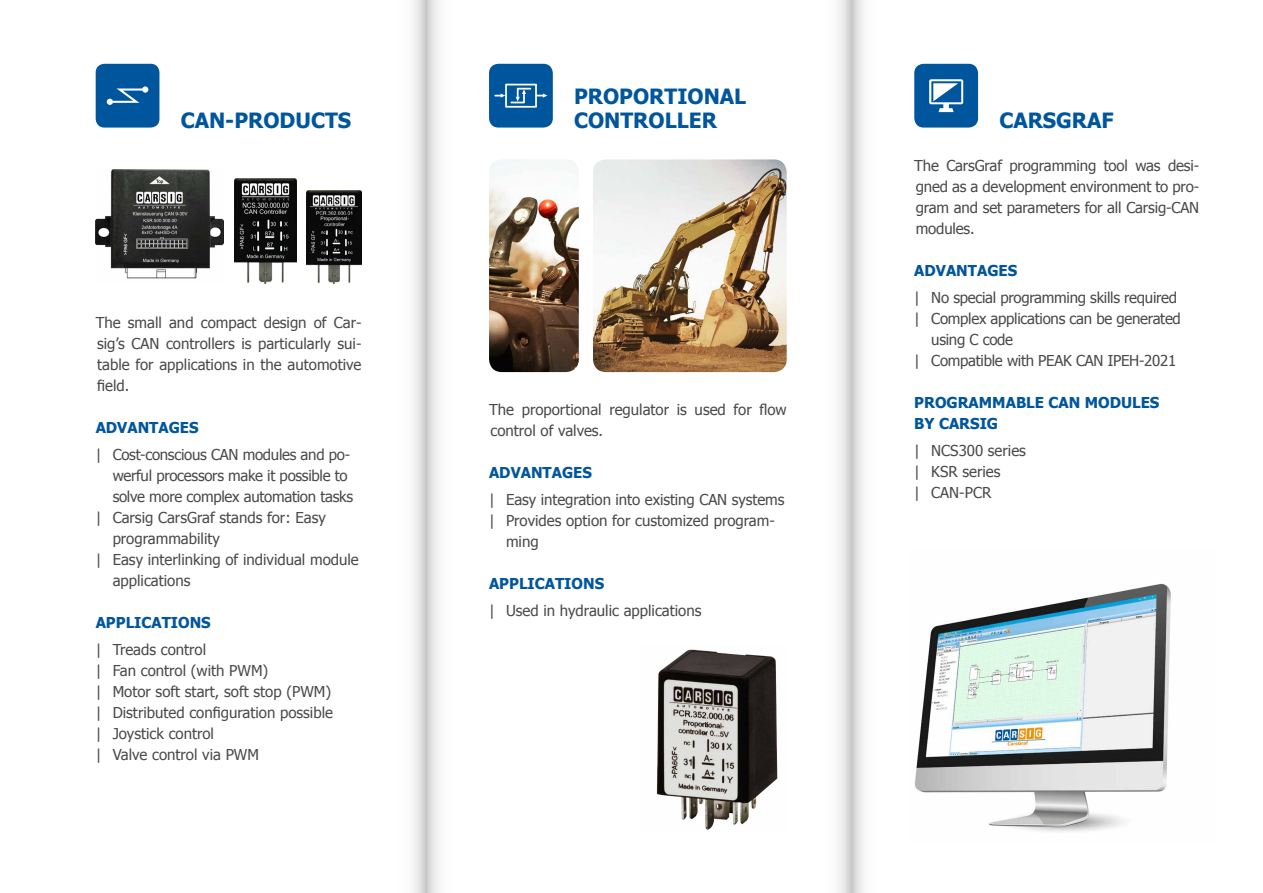
<style>
.page{position:relative;width:1263px;height:893px;background:#fff}
.page>*{position:absolute;margin:0;border:0;box-sizing:border-box;transform-origin:0 0}
.t1{font:700 21px/24px "Tahoma";color:#00569d}
.t2{font:15px/21px "Tahoma";color:#4a4a49}
.t3{font:15px "Tahoma";letter-spacing:-.02em;color:#4a4a49}
.t4{font:700 15px/21px "Tahoma";color:#00569d}
</style>
<div class="page">
<div style="left:489px;top:64px;width:64px;height:64px;background:#00569d;border-radius:9px"></div>
<svg style="left:494px;top:84px;width:53px;height:24px"></svg>
<div style="left:914px;top:64px;width:64px;height:64px;background:#00569d;border-radius:9px"></div>
<img style="left:489px;top:160px;width:90px;height:212px">
<img style="left:593px;top:159px;width:194px;height:213px">
<img style="left:656px;top:649px;width:122px;height:181px">
<div style="left:96px;top:64px;width:63px;height:64px;background:#00569d;border-radius:9px"></div>
<svg style="left:107px;top:86px;width:41px;height:19px"></svg>
<img style="left:96px;top:169px;width:128px;height:110px">
<img style="left:234px;top:179px;width:62px;height:104px">
<img style="left:307px;top:191px;width:54px;height:92px">
<svg style="left:929px;top:79px;width:34px;height:33px"></svg>
<img style="left:915px;top:583px;width:256px;height:249px">
<svg style="left:412px;top:0;width:26px;height:893px"></svg>
<svg style="left:838px;top:0;width:26px;height:893px"></svg>
<h1 class="t1" style="left:181px;top:107px;width:172px">CAN-PRODUCTS</h1>
<p class="t2" style="left:96px;top:311px;width:267px;text-align:justify">The small and compact design of Car&shy;sig’s CAN controllers is particularly sui&shy;table for applications in the automotive field.</p>
<p class="t4" style="left:96px;top:416px;width:104px">ADVANTAGES</p>
<p class="t3" style="left:96px;top:445px;width:256px">| Cost-conscious CAN modules and po-</p>
<p class="t3" style="left:113px;top:466px;width:236px">werful processors make it possible to</p>
<p class="t3" style="left:113px;top:487px;width:242px">solve more complex automation tasks</p>
<p class="t2" style="left:96px;top:506px;width:232px">| Carsig CarsGraf stands for: Easy</p>
<p class="t2" style="left:113px;top:527px;width:109px">programmability</p>
<p class="t2" style="left:96px;top:548px;width:265px">| Easy interlinking of individual module</p>
<p class="t2" style="left:113px;top:569px;width:79px">applications</p>
<p class="t4" style="left:96px;top:611px;width:117px">APPLICATIONS</p>
<p class="t2" style="left:96px;top:638px;width:239px">| Treads control<br>| Fan control (with PWM)<br>| Motor soft start, soft stop (PWM) | Distributed configuration possible | Joystick control<br>| Valve control via PWM</p>
<h1 class="t1" style="left:574px;top:83px;width:174px">PROPORTIONAL<br>CONTROLLER</h1>
<p class="t2" style="left:489px;top:399px;width:299px">The proportional regulator is used for flow control of valves.</p>
<p class="t4" style="left:489px;top:462px;width:104px">ADVANTAGES</p>
<p class="t2" style="left:489px;top:489px;width:297px">| Easy integration into existing CAN systems</p>
<p class="t2" style="left:489px;top:510px;width:287px">| Provides option for customized program-</p>
<p class="t2" style="left:506px;top:531px;width:34px">ming</p>
<p class="t4" style="left:489px;top:573px;width:117px">APPLICATIONS</p>
<p class="t2" style="left:489px;top:600px;width:214px">| Used in hydraulic applications</p>
<h1 class="t1" style="left:999px;top:107px;width:116px">CARSGRAF</h1>
<p class="t2" style="left:914px;top:154px;width:286px;text-align:justify">The CarsGraf programming tool was desi&shy;gned as a development environment to pro&shy;gram and set parameters for all Carsig-CAN modules.</p>
<p class="t4" style="left:914px;top:259px;width:104px">ADVANTAGES</p>
<p class="t3" style="left:914px;top:287px;width:264px">| No special programming skills required</p>
<p class="t3" style="left:914px;top:308px;width:268px">| Complex applications can be generated</p>
<p class="t3" style="left:931px;top:329px;width:83px">using C code</p>
<p class="t3" style="left:914px;top:350px;width:263px">| Compatible with PEAK CAN IPEH-2021</p>
<p class="t4" style="left:914px;top:391px;width:247px">PROGRAMMABLE CAN MODULES<br>BY CARSIG</p>
<p class="t2" style="left:914px;top:439px;width:113px">| NCS300 series | KSR series<br>| CAN-PCR</p>
</div>
